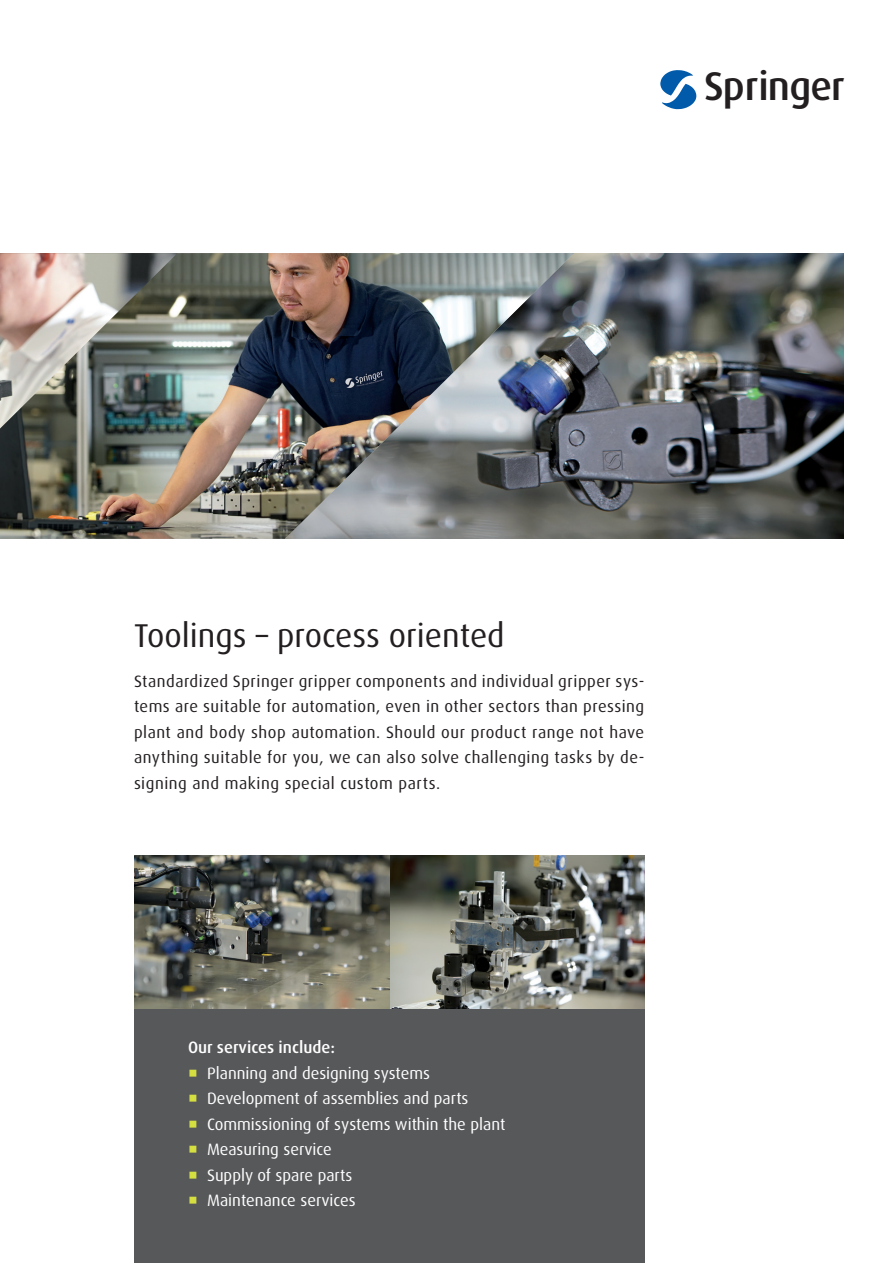
<style>
.page{position:relative;width:893px;height:1263px;background:#fff}
.page>*{position:absolute;margin:0;border:0;box-sizing:border-box;transform-origin:0 0}
.t1{font:500 40.05px "Dax Pro";letter-spacing:-.02em;color:#231f20}
.t2{font:33px "Dax Pro";color:#231f20}
.t3{font:16.5px/25.5px "Dax Pro";letter-spacing:.03em;color:#231f20;text-align:justify}
.t4{font:16.5px/25.5px "Dax Pro";color:#fff}
.t5{font:500 16.5px "Dax Pro";color:#fff}
</style>
<div class="page">
<div style="left:134px;top:882px;width:510px;height:381px;background:#57585a"></div>
<img style="left:574px;top:253px;width:270px;height:286px">
<img style="left:0;top:253px;width:574px;height:286px">
<img style="left:0;top:253px;width:178px;height:176px">
<img style="left:134px;top:855px;width:510px;height:153px">
<svg style="left:660px;top:70px;width:36px;height:39px"></svg>
<h1 class="t1" style="left:704px;top:61px;width:142px">Springer</h1>
<h2 class="t2" style="left:134px;top:614px;width:372px">Toolings – process oriented</h2>
<p class="t3" style="left:134px;top:668px;width:512px">Standardized Springer gripper components and individual gripper sys&shy;tems are suitable for automation, even in other sectors than pressing plant and body shop automation. Should our product range not have anything suitable for you, we can also solve challenging tasks by de&shy;signing and making special custom parts.</p>
<p class="t5" style="left:188px;top:1037px;width:148px">Our services include:</p>
<p class="t4" style="left:207px;top:1060px;width:300px">Planning and designing systems<br>Development of assemblies and parts<br>Commissioning of systems within the plant<br>Measuring service<br>Supply of spare parts<br>Maintenance services</p>
</div>
